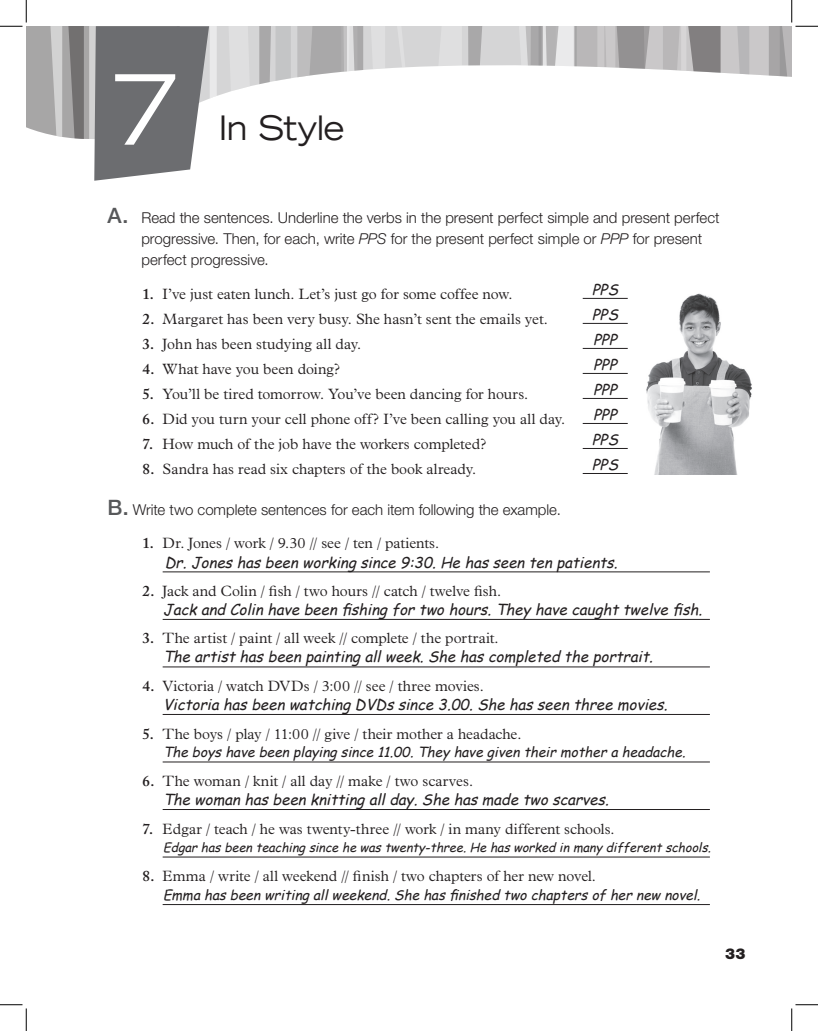
<style>
.page{position:relative;width:818px;height:1031px;background:#fff}
.page>*{position:absolute;margin:0;border:0;box-sizing:border-box;transform-origin:0 0}
.t1{font:expanded 94.5px "Trade Gothic LT Std";color:#fff;scale:1.04 1}
.t2{font:expanded 33.75px "Trade Gothic LT Std";letter-spacing:-.02em;color:#231f20;scale:.92 1}
.TEXTO_CONTENIDO{font:300 15px "Plantin Std";letter-spacing:-.005em;color:#231f20}
.ANSWER_K{font:italic 15px "Comic Sans MS";color:#231f20}
.INSTRUCCION{font:300 15px/21.2px "Helvetica Neue LT Std";color:#231f20}
.PG2_HandWritten{font:italic 15px "Comic Sans MS";color:#231f20}
.t3{font:900 15px "Helvetica Neue LT Std";color:#231f20}
.ANSWER_K-2{font:italic 13.75px "Comic Sans MS";color:#231f20}
.ANSWER_K-3{font:italic 12.5px "Comic Sans MS";color:#231f20}
.s1{font-weight:500;font-size:21.25px;color:#57585a}
.s2{font-style:italic}
.s3{font-family:"Adobe Caslon Pro";font-weight:600}
</style>
<div class="page">
<hr style="left:583px;top:298px;width:45px;height:1px;background:#231f20">
<hr style="left:583px;top:323px;width:45px;height:1px;background:#231f20">
<hr style="left:583px;top:348px;width:45px;height:1px;background:#231f20">
<hr style="left:583px;top:373px;width:45px;height:1px;background:#231f20">
<hr style="left:583px;top:398px;width:45px;height:1px;background:#231f20">
<hr style="left:583px;top:423px;width:45px;height:1px;background:#231f20">
<hr style="left:583px;top:448px;width:45px;height:1px;background:#231f20">
<hr style="left:583px;top:473px;width:45px;height:1px;background:#231f20">
<hr style="left:163px;top:571px;width:547px;height:1px;background:#231f20">
<hr style="left:163px;top:619px;width:547px;height:1px;background:#231f20">
<hr style="left:163px;top:666px;width:547px;height:1px;background:#231f20">
<hr style="left:163px;top:714px;width:547px;height:1px;background:#231f20">
<hr style="left:163px;top:761px;width:547px;height:1px;background:#231f20">
<hr style="left:163px;top:809px;width:547px;height:1px;background:#231f20">
<hr style="left:163px;top:856px;width:547px;height:1px;background:#231f20">
<hr style="left:163px;top:904px;width:547px;height:1px;background:#231f20">
<img style="left:646px;top:293px;width:106px;height:181px">
<svg style="left:0;top:1004px;width:27px;height:26px"></svg>
<svg style="left:0;top:0;width:818px;height:181px"></svg>
<svg style="left:791px;top:1004px;width:27px;height:26px"></svg>
<h1 class="t1" style="left:110px;top:47px;width:70px">7</h1>
<h2 class="t2" style="left:219px;top:106px;width:138px">In Style</h2>
<p class="INSTRUCCION" style="left:141px;top:206px;width:580px;text-indent:-34px"><span class="s1">A.</span> Read the sentences. Underline the verbs in the present perfect simple and present perfect progressive. Then, for each, write <span class="s2">PPS</span> for the present perfect simple or <span class="s2">PPP</span> for present perfect progressive.</p>
<p class="TEXTO_CONTENIDO" style="left:143px;top:285px;width:371px"><span class="s3">1.</span> I’ve just eaten lunch. Let’s just go for some coffee now.</p>
<p class="TEXTO_CONTENIDO" style="left:143px;top:310px;width:407px"><span class="s3">2.</span> Margaret has been very busy. She hasn’t sent the emails yet.</p>
<p class="TEXTO_CONTENIDO" style="left:143px;top:335px;width:220px"><span class="s3">3.</span> John has been studying all day.</p>
<p class="TEXTO_CONTENIDO" style="left:143px;top:360px;width:199px"><span class="s3">4.</span> What have you been doing?</p>
<p class="TEXTO_CONTENIDO" style="left:143px;top:385px;width:387px"><span class="s3">5.</span> You’ll be tired tomorrow. You’ve been dancing for hours.</p>
<p class="TEXTO_CONTENIDO" style="left:143px;top:410px;width:424px"><span class="s3">6.</span> Did you turn your cell phone off? I’ve been calling you all day.</p>
<p class="TEXTO_CONTENIDO" style="left:143px;top:435px;width:345px"><span class="s3">7.</span> How much of the job have the workers completed?</p>
<p class="TEXTO_CONTENIDO" style="left:143px;top:460px;width:335px"><span class="s3">8.</span> Sandra has read six chapters of the book already.</p>
<p class="INSTRUCCION" style="left:108px;top:498px;width:455px"><span class="s1">B.</span> Write two complete sentences for each item following the example.</p>
<p class="TEXTO_CONTENIDO" style="left:143px;top:534px;width:298px"><span class="s3">1.</span> Dr. Jones / work / 9.30 // see / ten / patients.</p>
<p class="TEXTO_CONTENIDO" style="left:143px;top:582px;width:360px"><span class="s3">2.</span> Jack and Colin / fish / two hours // catch / twelve fish.</p>
<p class="TEXTO_CONTENIDO" style="left:143px;top:629px;width:357px"><span class="s3">3.</span> The artist / paint / all week // complete / the portrait.</p>
<p class="TEXTO_CONTENIDO" style="left:143px;top:677px;width:343px"><span class="s3">4.</span> Victoria / watch DVDs / 3:00 // see / three movies.</p>
<p class="TEXTO_CONTENIDO" style="left:143px;top:724px;width:380px"><span class="s3">5.</span> The boys / play / 11:00 // give / their mother a headache.</p>
<p class="TEXTO_CONTENIDO" style="left:143px;top:772px;width:332px"><span class="s3">6.</span> The woman / knit / all day // make / two scarves.</p>
<p class="TEXTO_CONTENIDO" style="left:143px;top:819px;width:473px"><span class="s3">7.</span> Edgar / teach / he was twenty-three // work / in many different schools.</p>
<p class="TEXTO_CONTENIDO" style="left:143px;top:867px;width:455px"><span class="s3">8.</span> Emma / write / all weekend // finish / two chapters of her new novel.</p>
<p class="ANSWER_K" style="left:592px;top:279px;width:32px">PPS</p>
<p class="ANSWER_K" style="left:592px;top:304px;width:32px">PPS</p>
<p class="ANSWER_K" style="left:593px;top:329px;width:29px">PPP</p>
<p class="ANSWER_K" style="left:593px;top:354px;width:29px">PPP</p>
<p class="ANSWER_K" style="left:593px;top:379px;width:29px">PPP</p>
<p class="ANSWER_K" style="left:593px;top:404px;width:29px">PPP</p>
<p class="ANSWER_K" style="left:592px;top:429px;width:32px">PPS</p>
<p class="ANSWER_K" style="left:592px;top:454px;width:32px">PPS</p>
<p class="PG2_HandWritten" style="left:165px;top:552px;width:458px">Dr.Joneshasbeen working since 9:30.He hasseen ten patients.</p>
<p class="ANSWER_K" style="left:163px;top:598px;width:545px">Jack and Colin have been fishing fortwo hours.They have caughttwelve fish.</p>
<p class="ANSWER_K" style="left:163px;top:645px;width:495px">The artisthasbeen painting allweek.She hascompleted the portrait.</p>
<p class="ANSWER_K" style="left:163px;top:693px;width:510px">Victoria hasbeen watching DVDssince 3.00.She hasseen three movies.</p>
<p class="ANSWER_K-2" style="left:163px;top:742px;width:528px">The boyshave been play ing since 11.00.They have given theirmothera headache.</p>
<p class="ANSWER_K" style="left:163px;top:788px;width:451px">The woman hasbeen knitting allday .She hasmade two scarves.</p>
<p class="ANSWER_K-3" style="left:163px;top:838px;width:553px">Edgarhasbeen teaching since he wastwenty -three.He hasworked in many differentschools.</p>
<p class="ANSWER_K-2" style="left:163px;top:884px;width:542px">Emma hasbeen writing allweekend.She hasfinished two chaptersofhernew novel.</p>
<p class="t3" style="left:725px;top:944px;width:22px">33</p>
</div>
